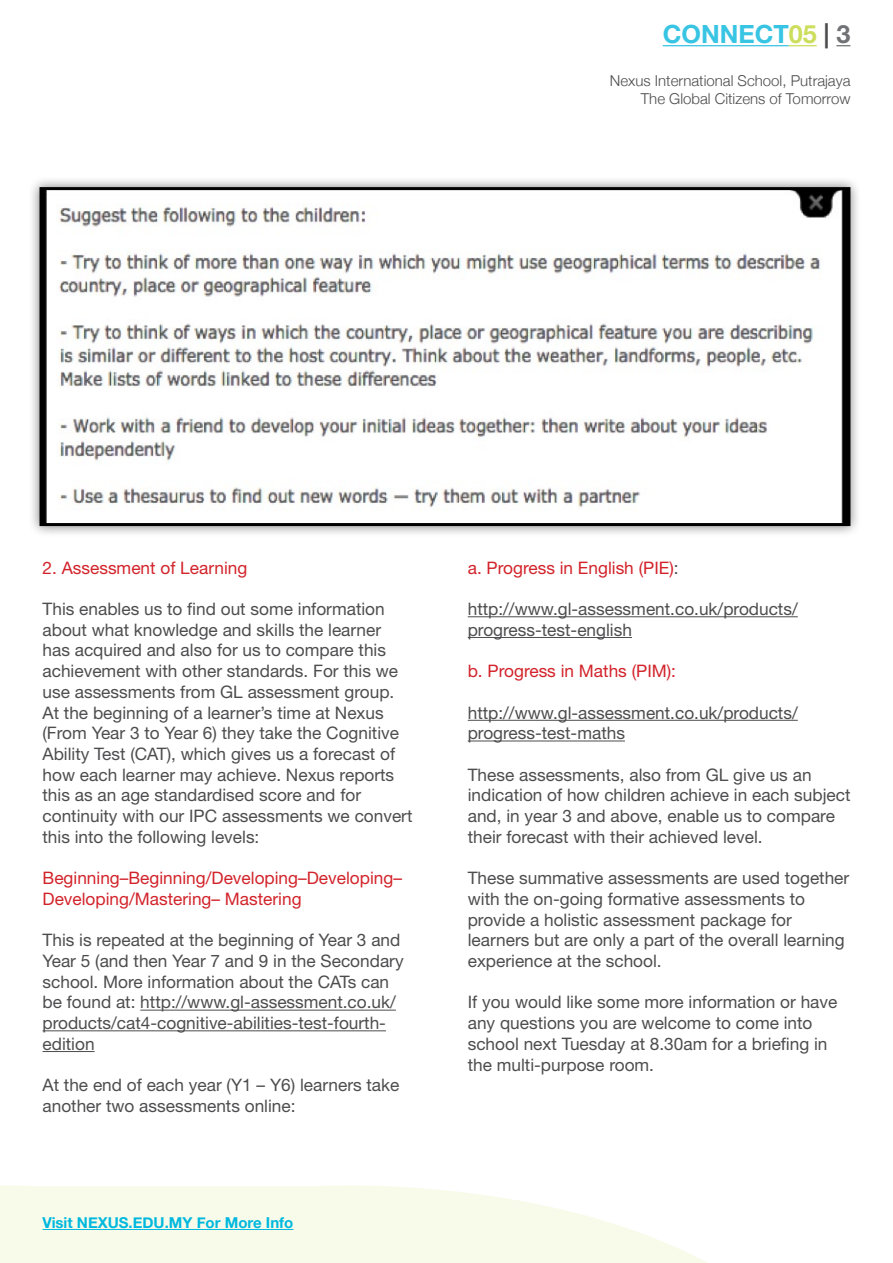
<style>
.page{position:relative;width:893px;height:1263px;background:#fff}
.page>*{position:absolute;margin:0;border:0;box-sizing:border-box;transform-origin:0 0}
.t1{font:700 25.2px "Helvetica Neue LT Std";color:#38c4e3}
.t2{font:17.25px/20.7px "Helvetica Neue LT Std";color:#4d4d4f}
.t3{font:17.25px/20.7px "Helvetica Neue LT Std";color:#d2232a}
.t4{font:300 15px/18px "Helvetica Neue";color:#4d4d4f;text-align:right}
.t5{font:700 15px "Helvetica Neue";color:#00b8de}
.s1{color:#cdde5c}
.s2{color:#4d4d4f}
.s3{color:#717275}
</style>
<div class="page">
<svg style="left:0;top:1185px;width:707px;height:78px;fill:#f8fbea"></svg>
<hr style="left:43px;top:1229px;width:250px;height:1px;background:#00b8de">
<hr style="left:663px;top:45px;width:126px;height:1px;background:#38c4e3">
<svg style="left:789px;top:45px;width:28px;height:1px"></svg>
<svg style="left:836px;top:45px;width:14px;height:1px"></svg>
<div style="left:28px;top:176px;width:834px;height:361px;background:#000;opacity:.5"></div>
<img style="left:44px;top:191px;width:802px;height:331px">
<div style="left:40px;top:187px;width:810px;height:339px;border:3px solid #000"></div>
<hr style="left:140px;top:1010px;width:256px;height:1px;background:#4d4d4f">
<hr style="left:43px;top:1030px;width:343px;height:1px;background:#4d4d4f">
<hr style="left:43px;top:1051px;width:52px;height:1px;background:#4d4d4f">
<hr style="left:468px;top:616px;width:330px;height:1px;background:#4d4d4f">
<hr style="left:468px;top:637px;width:164px;height:1px;background:#4d4d4f">
<hr style="left:468px;top:720px;width:330px;height:1px;background:#4d4d4f">
<hr style="left:468px;top:740px;width:157px;height:1px;background:#4d4d4f">
<h1 class="t1" style="left:663px;top:19px;width:189px">CONNECT<span class="s1">05</span> <span class="s2">|</span> <span class="s3">3</span></h1>
<p class="t4" style="left:610px;top:71px;width:242px">Nexus International School, Putrajaya<br>The Global Citizens of Tomorrow</p>
<p class="t3" style="left:43px;top:557px;width:206px">2. Assessment of Learning</p>
<p class="t2" style="left:43px;top:598px;width:371px">This enables us to find out some information about what knowledge and skills the learner has acquired and also for us to compare this achievement with other standards. For this we use assessments from GL assessment group.<br>At the beginning of a learner’s time at Nexus (From Year 3 to Year 6) they take the Cognitive Ability Test (CAT), which gives us a forecast of how each learner may achieve. Nexus reports this as an age standardised score and for continuity with our IPC assessments we convert this into the following levels:</p>
<p class="t3" style="left:43px;top:867px;width:361px">Beginning–Beginning/Developing–Developing–<br>Developing/Mastering– Mastering</p>
<p class="t2" style="left:43px;top:929px;width:363px">This is repeated at the beginning of Year 3 and Year 5 (and then Year 7 and 9 in the Secondary school. More information about the CATs can be found at: http://www.gl-assessment.co.uk/ products/cat4-cognitive-abilities-test-fourth&shy;edition</p>
<p class="t2" style="left:43px;top:1074px;width:358px">At the end of each year (Y1 – Y6) learners take another two assessments online:</p>
<p class="t5" style="left:43px;top:1211px;width:252px">Visit NEXUS.EDU.MY For More Info</p>
<p class="t3" style="left:468px;top:557px;width:212px">a. Progress in English (PIE)<span class="s2">:</span></p>
<p class="t2" style="left:468px;top:598px;width:332px">http://www.gl-assessment.co.uk/products/ progress-test-english</p>
<p class="t3" style="left:468px;top:660px;width:210px">b. Progress in Maths (PIM):</p>
<p class="t2" style="left:468px;top:702px;width:332px">http://www.gl-assessment.co.uk/products/ progress-test-maths</p>
<p class="t2" style="left:468px;top:764px;width:384px">These assessments, also from GL give us an indication of how children achieve in each subject and, in year 3 and above, enable us to compare their forecast with their achieved level.</p>
<p class="t2" style="left:468px;top:867px;width:383px">These summative assessments are used together with the on-going formative assessments to provide a holistic assessment package for learners but are only a part of the overall learning experience at the school.</p>
<p class="t2" style="left:468px;top:992px;width:371px">If you would like some more information or have any questions you are welcome to come into school next Tuesday at 8.30am for a briefing in the multi-purpose room.</p>
</div>
